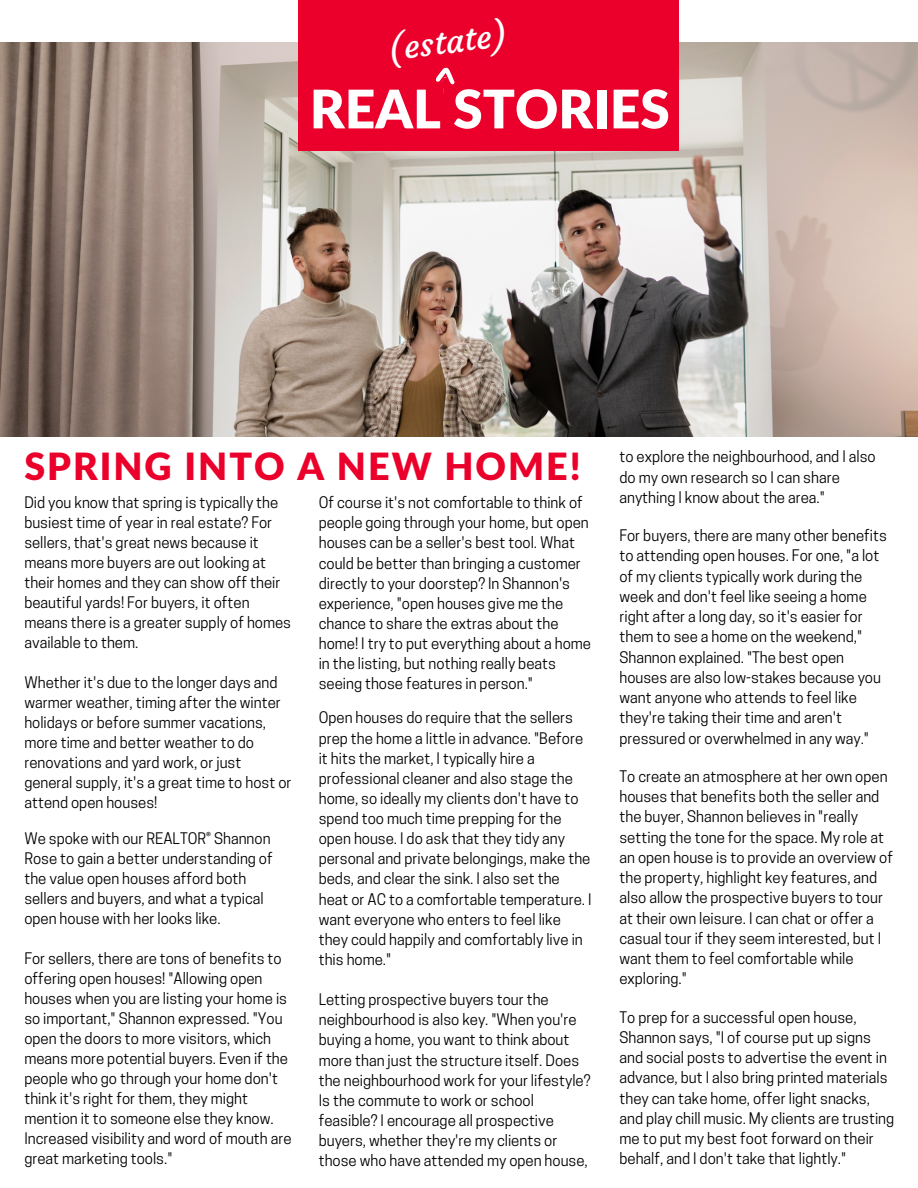
<style>
.page{position:relative;width:918px;height:1188px;background:#fff}
.page>*{position:absolute;margin:0;border:0;box-sizing:border-box;transform-origin:0 0}
.t1{font:900 53.1px "Lato Latin";color:#fff}
.t2{font:900 37.65px "Lato Latin";letter-spacing:.055em;color:#ea002a}
.t3{font:33.6px "Courgette";color:#fff}
.t4{font:15px/20.1px "Cooper Hewitt";color:#000}
</style>
<div class="page">
<img style="left:0;top:43px;width:918px;height:393px">
<div style="left:298px;top:0;width:381px;height:150px;background:#ea002a"></div>
<svg style="left:436px;top:67px;width:19px;height:27px"></svg>
<h3 class="t3" style="left:385px;top:28px;width:122px;rotate:-7deg">(estate)</h3>
<h1 class="t1" style="left:310px;top:86px;width:361px">REAL STORIES</h1>
<h2 class="t2" style="left:24px;top:449px;width:558px">SPRING INTO A NEW HOME!</h2>
<p class="t4" style="left:24px;top:494px;width:268px">Did you know that spring is typically the busiest time of year in real estate? For sellers, that's great news because it means more buyers are out looking at their homes and they can show off their beautiful yards! For buyers, it often means there is a greater supply of homes available to them.</p>
<p class="t4" style="left:24px;top:674px;width:269px">Whether it's due to the longer days and warmer weather, timing after the winter holidays or before summer vacations, more time and better weather to do renovations and yard work, or just general supply, it's a great time to host or attend open houses!</p>
<p class="t4" style="left:24px;top:830px;width:250px">We spoke with our REALTOR® Shannon Rose to gain a better understanding of the value open houses afford both sellers and buyers, and what a typical open house with her looks like.</p>
<p class="t4" style="left:24px;top:950px;width:269px">For sellers, there are tons of benefits to offering open houses! "Allowing open houses when you are listing your home is so important," Shannon expressed. "You open the doors to more visitors, which means more potential buyers. Even if the people who go through your home don't think it's right for them, they might mention it to someone else they know.<br>Increased visibility and word of mouth are great marketing tools."</p>
<p class="t4" style="left:319px;top:494px;width:274px">Of course it's not comfortable to think of people going through your home, but open houses can be a seller's best tool. What could be better than bringing a customer directly to your doorstep? In Shannon's experience, "open houses give me the chance to share the extras about the home! I try to put everything about a home in the listing, but nothing really beats seeing those features in person."</p>
<p class="t4" style="left:319px;top:710px;width:274px">Open houses do require that the sellers prep the home a little in advance. "Before it hits the market, I typically hire a professional cleaner and also stage the home, so ideally my clients don't have to spend too much time prepping for the open house. I do ask that they tidy any personal and private belongings, make the beds, and clear the sink. I also set the heat or AC to a comfortable temperature. I want everyone who enters to feel like they could happily and comfortably live in this home."</p>
<p class="t4" style="left:319px;top:991px;width:273px">Letting prospective buyers tour the neighbourhood is also key. "When you're buying a home, you want to think about more than just the structure itself. Does the neighbourhood work for your lifestyle?<br>Is the commute to work or school feasible? I encourage all prospective buyers, whether they're my clients or those who have attended my open house,</p>
<p class="t4" style="left:619px;top:448px;width:258px">to explore the neighbourhood, and I also do my own research so I can share anything I know about the area."</p>
<p class="t4" style="left:619px;top:527px;width:269px">For buyers, there are many other benefits to attending open houses. For one, "a lot of my clients typically work during the week and don't feel like seeing a home right after a long day, so it's easier for them to see a home on the weekend," Shannon explained. "The best open houses are also low-stakes because you want anyone who attends to feel like they're taking their time and aren't pressured or overwhelmed in any way."</p>
<p class="t4" style="left:619px;top:768px;width:275px">To create an atmosphere at her own open houses that benefits both the seller and the buyer, Shannon believes in "really setting the tone for the space. My role at an open house is to provide an overview of the property, highlight key features, and also allow the prospective buyers to tour at their own leisure. I can chat or offer a casual tour if they seem interested, but I want them to feel comfortable while exploring."</p>
<p class="t4" style="left:619px;top:1009px;width:276px">To prep for a successful open house, Shannon says, "I of course put up signs and social posts to advertise the event in advance, but I also bring printed materials they can take home, offer light snacks, and play chill music. My clients are trusting me to put my best foot forward on their behalf, and I don't take that lightly."</p>
</div>
